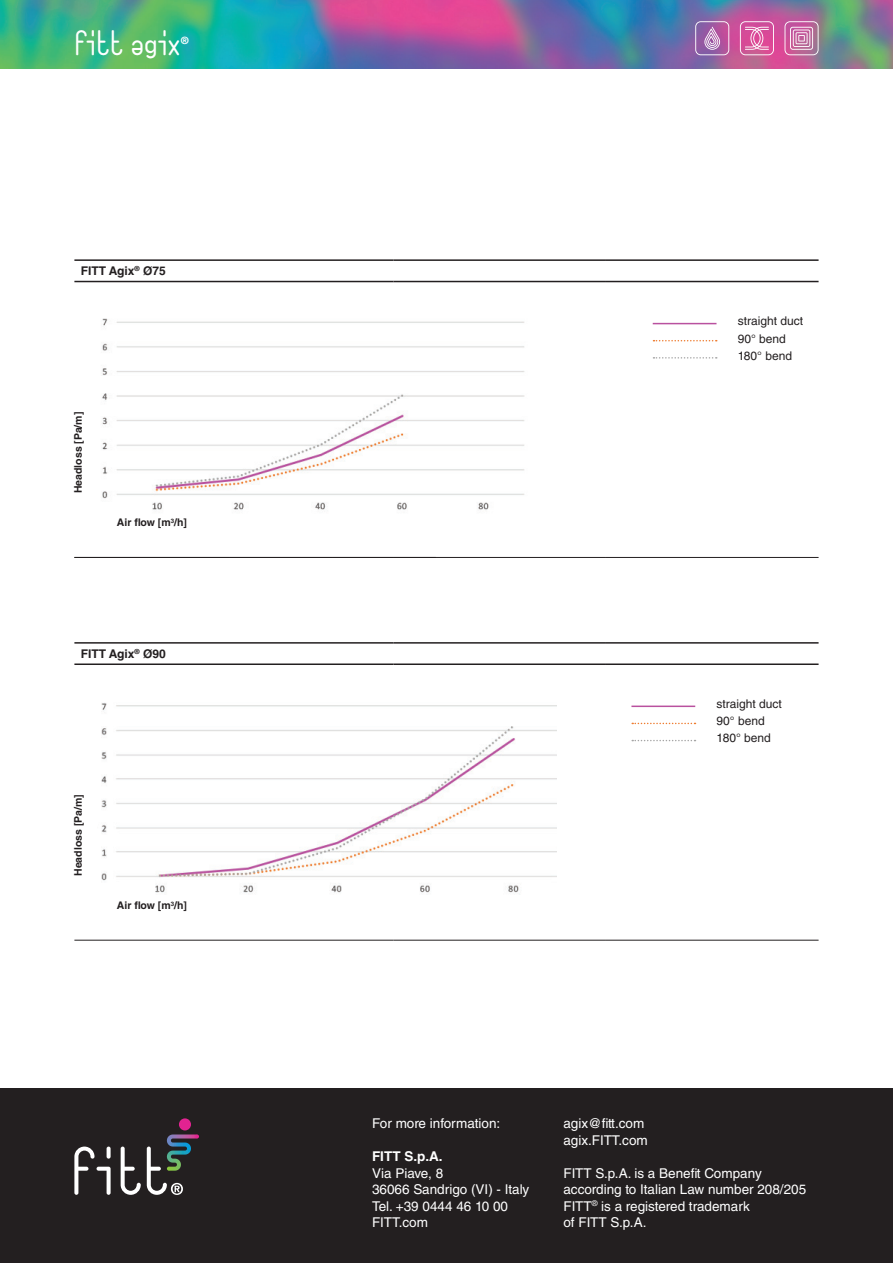
<style>
.page{position:relative;width:893px;height:1263px;background:#fff}
.page>*{position:absolute;margin:0;border:0;box-sizing:border-box;transform-origin:0 0}
.t1{font:30px "Fittype";letter-spacing:-.005em;color:#fff}
.t2{font:13.5px/16.5px "Helvetica LT Std";color:#fff}
.t3{font:700 13.5px "Helvetica LT Std";color:#fff}
.t4{font:12px "Helvetica LT Std";color:#231f20}
.t5{font:700 12px "Helvetica LT Std";color:#231f20}
.t6{font:700 10.5px "Helvetica LT Std";color:#231f20}
.t7{font:700 10.05px "Helvetica LT Std";color:#fff}
</style>
<div class="page">
<div style="left:0;top:1089px;width:893px;height:174px;background:#231f20"></div>
<div style="left:179px;top:1118px;width:12px;height:12px;background:#e22391;border-radius:50%"></div>
<svg style="left:121px;top:1146px;width:20px;height:49px"></svg>
<svg style="left:74px;top:1146px;width:37px;height:49px"></svg>
<svg style="left:147px;top:1134px;width:52px;height:61px"></svg>
<img style="left:0;top:0;width:893px;height:68px">
<svg style="left:695px;top:21px;width:34px;height:34px"></svg>
<svg style="left:740px;top:21px;width:34px;height:34px"></svg>
<svg style="left:784px;top:21px;width:35px;height:34px"></svg>
<hr style="left:74px;top:259px;width:319px;height:2px;background:#231f20">
<hr style="left:393px;top:259px;width:213px;height:2px;background:#231f20">
<hr style="left:606px;top:259px;width:213px;height:2px;background:#231f20">
<hr style="left:74px;top:281px;width:319px;height:1px;background:#231f20">
<hr style="left:393px;top:281px;width:213px;height:1px;background:#231f20">
<hr style="left:606px;top:281px;width:213px;height:1px;background:#231f20">
<hr style="left:74px;top:642px;width:319px;height:2px;background:#231f20">
<hr style="left:393px;top:642px;width:213px;height:2px;background:#231f20">
<hr style="left:606px;top:642px;width:213px;height:2px;background:#231f20">
<hr style="left:74px;top:663px;width:319px;height:2px;background:#231f20">
<hr style="left:393px;top:663px;width:213px;height:2px;background:#231f20">
<hr style="left:606px;top:663px;width:213px;height:2px;background:#231f20">
<hr style="left:74px;top:940px;width:319px;height:1px;background:#231f20">
<hr style="left:393px;top:940px;width:213px;height:1px;background:#231f20">
<hr style="left:606px;top:940px;width:213px;height:1px;background:#231f20">
<hr style="left:74px;top:557px;width:319px;height:1px;background:#231f20">
<hr style="left:393px;top:557px;width:213px;height:1px;background:#231f20">
<hr style="left:606px;top:557px;width:213px;height:1px;background:#231f20">
<hr style="left:653px;top:323px;width:63px;height:1px;background:#b9519f">
<svg style="left:653px;top:340px;width:64px;height:1px"></svg>
<svg style="left:653px;top:357px;width:64px;height:2px"></svg>
<hr style="left:631px;top:705px;width:64px;height:2px;background:#b9519f">
<svg style="left:632px;top:723px;width:63px;height:1px"></svg>
<svg style="left:632px;top:740px;width:63px;height:1px"></svg>
<img style="left:102px;top:318px;width:423px;height:192px">
<img style="left:101px;top:703px;width:455px;height:192px">
<h1 class="t1" style="left:74px;top:30px;width:108px">fitt agix</h1>
<p class="t7" style="left:181px;top:35px;width:9px">®</p>
<p class="t5" style="left:81px;top:264px;width:87px">FITT Agix<sup>®</sup> Ø75</p>
<p class="t6" style="left:72px;top:493px;width:83px;rotate:-90deg">Headloss [Pa/m]</p>
<p class="t6" style="left:117px;top:516px;width:72px">Air flow [m<sup>3</sup>/h]</p>
<p class="t5" style="left:81px;top:646px;width:87px">FITT Agix<sup>®</sup> Ø90</p>
<p class="t6" style="left:72px;top:876px;width:83px;rotate:-90deg">Headloss [Pa/m]</p>
<p class="t6" style="left:117px;top:899px;width:72px">Air flow [m<sup>3</sup>/h]</p>
<p class="t4" style="left:738px;top:314px;width:67px">straight duct</p>
<p class="t4" style="left:738px;top:331px;width:50px">90° bend</p>
<p class="t4" style="left:738px;top:348px;width:56px">180° bend</p>
<p class="t4" style="left:716px;top:697px;width:67px">straight duct</p>
<p class="t4" style="left:716px;top:714px;width:50px">90° bend</p>
<p class="t4" style="left:716px;top:731px;width:56px">180° bend</p>
<p class="t2" style="left:372px;top:1115px;width:130px">For more information:</p>
<p class="t3" style="left:372px;top:1148px;width:72px">FITT S.p.A.</p>
<p class="t2" style="left:372px;top:1164px;width:159px">Via Piave, 8<br>36066 Sandrigo (VI) - Italy<br>Tel. +39 0444 46 10 00<br>FITT.com</p>
<p class="t2" style="left:563px;top:1115px;width:86px">agix@fitt.com agix.FITT.com</p>
<p class="t2" style="left:563px;top:1164px;width:244px">FITT S.p.A. is a Benefit Company according to Italian Law number 208/205<br>FITT<sup>®</sup> is a registered trademark<br>of FITT S.p.A.</p>
</div>
